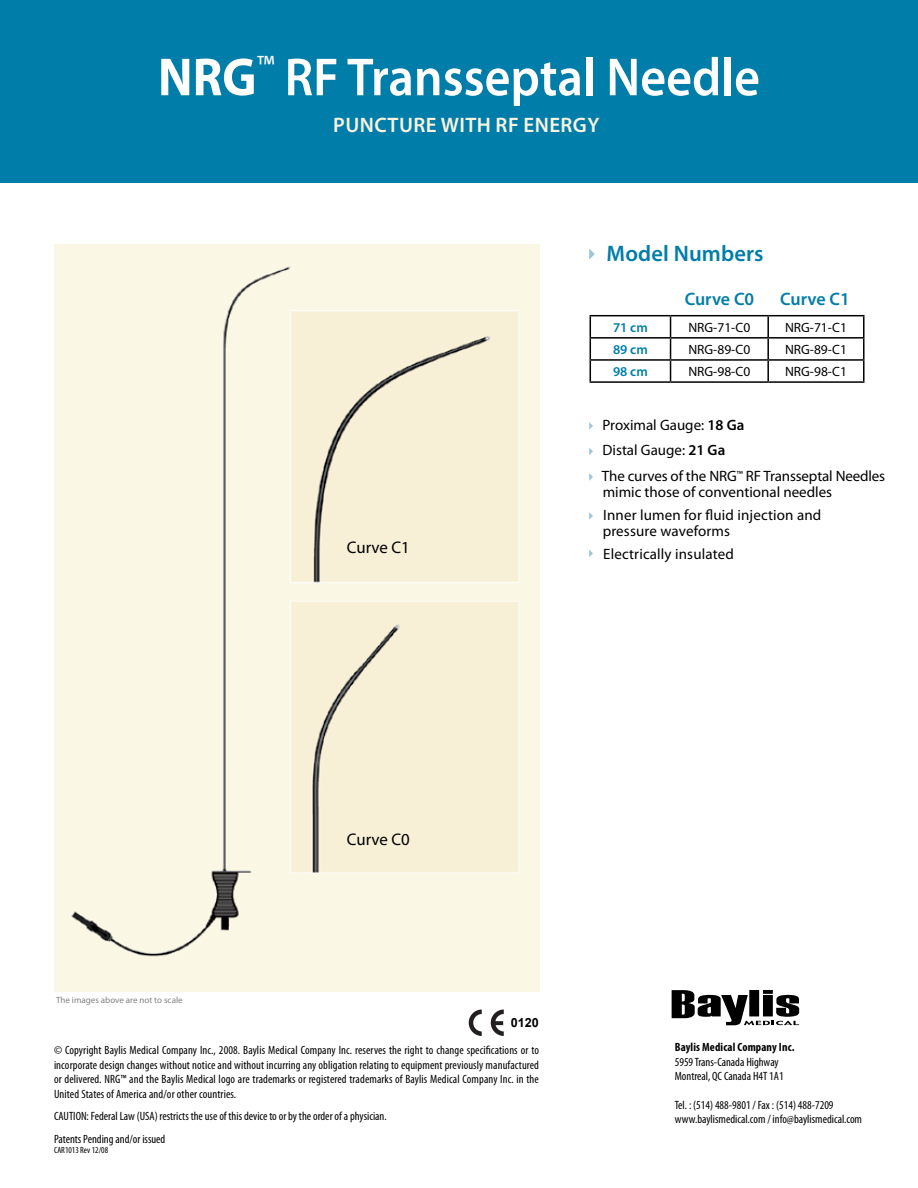
<style>
.page{position:relative;width:918px;height:1188px;background:#fff}
.page>*{position:absolute;margin:0;border:0;box-sizing:border-box;transform-origin:0 0}
.t1{font:600 54px "Myriad Pro";color:#fff;scale:.93 1}
.t2{font:600 22.5px "Myriad Pro";letter-spacing:.005em;color:#007da8}
.t3{font:600 21px "Myriad Pro";letter-spacing:.02em;color:#f9f3e0}
.t4{font:600 18px "Myriad Pro";letter-spacing:.005em;color:#007da8}
.t5{font:16.8px "Myriad Pro";color:#000}
.t6{font:15px/25.5px "Myriad Pro";color:#000}
.t7{font:13.5px "Myriad Pro";color:#000}
.t8{font:600 13.5px "Myriad Pro";color:#007da8}
.t9{font:700 12.6px "Arial";color:#000}
.t10{font:condensed 12px/14.4px "Myriad Pro";color:#000}
.t11{font:700 condensed 12px "Myriad Pro";letter-spacing:.01em;color:#000}
.t12{font:9px "Myriad Pro";color:#808285}
.t13{font:condensed 9px "Myriad Pro";color:#000}
.s1{font-weight:700}
.s2{font-weight:600}
</style>
<div class="page">
<div style="left:0;top:0;width:918px;height:182px;background:#007da8"></div>
<svg style="left:672px;top:990px;width:127px;height:35px"></svg>
<img style="left:54px;top:244px;width:486px;height:748px">
<hr style="left:590px;top:315px;width:81px;height:1px;background:#000">
<hr style="left:671px;top:315px;width:97px;height:1px;background:#000">
<hr style="left:768px;top:315px;width:97px;height:1px;background:#000">
<hr style="left:767px;top:316px;width:2px;height:21px;background:#000">
<hr style="left:863px;top:316px;width:2px;height:21px;background:#000">
<hr style="left:590px;top:337px;width:81px;height:2px;background:#000">
<hr style="left:671px;top:337px;width:97px;height:2px;background:#000">
<hr style="left:768px;top:337px;width:97px;height:2px;background:#000">
<hr style="left:767px;top:339px;width:2px;height:20px;background:#000">
<hr style="left:863px;top:339px;width:2px;height:20px;background:#000">
<hr style="left:590px;top:359px;width:81px;height:2px;background:#000">
<svg style="left:590px;top:316px;width:1px;height:65px"></svg>
<hr style="left:671px;top:359px;width:97px;height:2px;background:#000">
<svg style="left:670px;top:316px;width:1px;height:65px"></svg>
<hr style="left:768px;top:359px;width:97px;height:2px;background:#000">
<hr style="left:767px;top:361px;width:2px;height:20px;background:#000">
<hr style="left:863px;top:361px;width:2px;height:20px;background:#000">
<hr style="left:590px;top:381px;width:81px;height:2px;background:#000">
<hr style="left:671px;top:381px;width:97px;height:2px;background:#000">
<hr style="left:768px;top:381px;width:97px;height:2px;background:#000">
<svg style="left:589px;top:422px;width:4px;height:8px"></svg>
<svg style="left:589px;top:448px;width:4px;height:7px"></svg>
<svg style="left:589px;top:473px;width:4px;height:8px"></svg>
<svg style="left:589px;top:512px;width:4px;height:8px"></svg>
<svg style="left:589px;top:550px;width:4px;height:7px"></svg>
<svg style="left:589px;top:248px;width:6px;height:12px"></svg>
<svg style="left:469px;top:1010px;width:13px;height:26px"></svg>
<svg style="left:491px;top:1010px;width:13px;height:26px"></svg>
<h1 class="t1" style="left:158px;top:43px;width:649px"><span class="s1">NRG</span><sup>™</sup> RF Transseptal Needle</h1>
<h3 class="t3" style="left:333px;top:112px;width:268px">Puncture with rf energy</h3>
<h2 class="t2" style="left:607px;top:239px;width:159px">Model Numbers</h2>
<h3 class="t4" style="left:685px;top:288px;width:71px">Curve C0</h3>
<h3 class="t4" style="left:780px;top:288px;width:71px">Curve C1</h3>
<p class="t8" style="left:613px;top:319px;width:36px">71 cm</p>
<p class="t7" style="left:688px;top:319px;width:63px">NRG-71-C0</p>
<p class="t7" style="left:785px;top:319px;width:63px">NRG-71-C1</p>
<p class="t8" style="left:613px;top:341px;width:36px">89 cm</p>
<p class="t7" style="left:688px;top:341px;width:63px">NRG-89-C0</p>
<p class="t7" style="left:785px;top:341px;width:63px">NRG-89-C1</p>
<p class="t8" style="left:613px;top:363px;width:36px">98 cm</p>
<p class="t7" style="left:688px;top:363px;width:63px">NRG-98-C0</p>
<p class="t7" style="left:785px;top:363px;width:63px">NRG-98-C1</p>
<h3 class="t5" style="left:347px;top:537px;width:65px">Curve C1</h3>
<p class="t6" style="left:602px;top:412px;width:285px">Proximal Gauge: <span class="s2">18 Ga<br></span>Distal Gauge: <span class="s2">21 Ga<br></span>The curves of the NRG<sup>™</sup> RF Transseptal Needles</p>
<p class="t6" style="left:603px;top:481px;width:231px;line-height:22.5px">mimic those of conventional needles<br>Inner lumen for fluid injection and</p>
<p class="t6" style="left:603px;top:520px;width:133px;line-height:22.5px">pressure waveforms<br>Electrically insulated</p>
<p class="t12" style="left:56px;top:994px;width:128px">The images above are not to scale</p>
<h3 class="t5" style="left:347px;top:829px;width:65px">Curve C0</h3>
<p class="t9" style="left:511px;top:1014px;width:30px">0120</p>
<p class="t10" style="left:54px;top:1043px;width:487px;text-align:justify">© Copyright Baylis Medical Company Inc., 2008. Baylis Medical Company Inc. reserves the right to change specifications or to incorporate design changes without notice and without incurring any obligation relating to equipment previously manufactured or delivered. NRG™ and the Baylis Medical logo are trademarks or registered trademarks of Baylis Medical Company Inc. in the United States of America and/or other countries.</p>
<p class="t10" style="left:54px;top:1105px;width:334px;line-height:22.5px">CAUTION: Federal Law (USA) restricts the use of this device to or by the order of a physician.<br>Patents Pending and/or issued</p>
<p class="t13" style="left:54px;top:1145px;width:56px">CAR1013 Rev 12/08</p>
<p class="t11" style="left:675px;top:1040px;width:121px">Baylis Medical Company Inc.</p>
<p class="t10" style="left:675px;top:1055px;width:110px">5959 Trans-Canada Highway<br>Montreal, QC Canada H4T 1A1</p>
<p class="t10" style="left:675px;top:1098px;width:189px">Tel. : (514) 488-9801 / Fax : (514) 488-7209 www.baylismedical.com / info@baylismedical.com</p>
</div>
